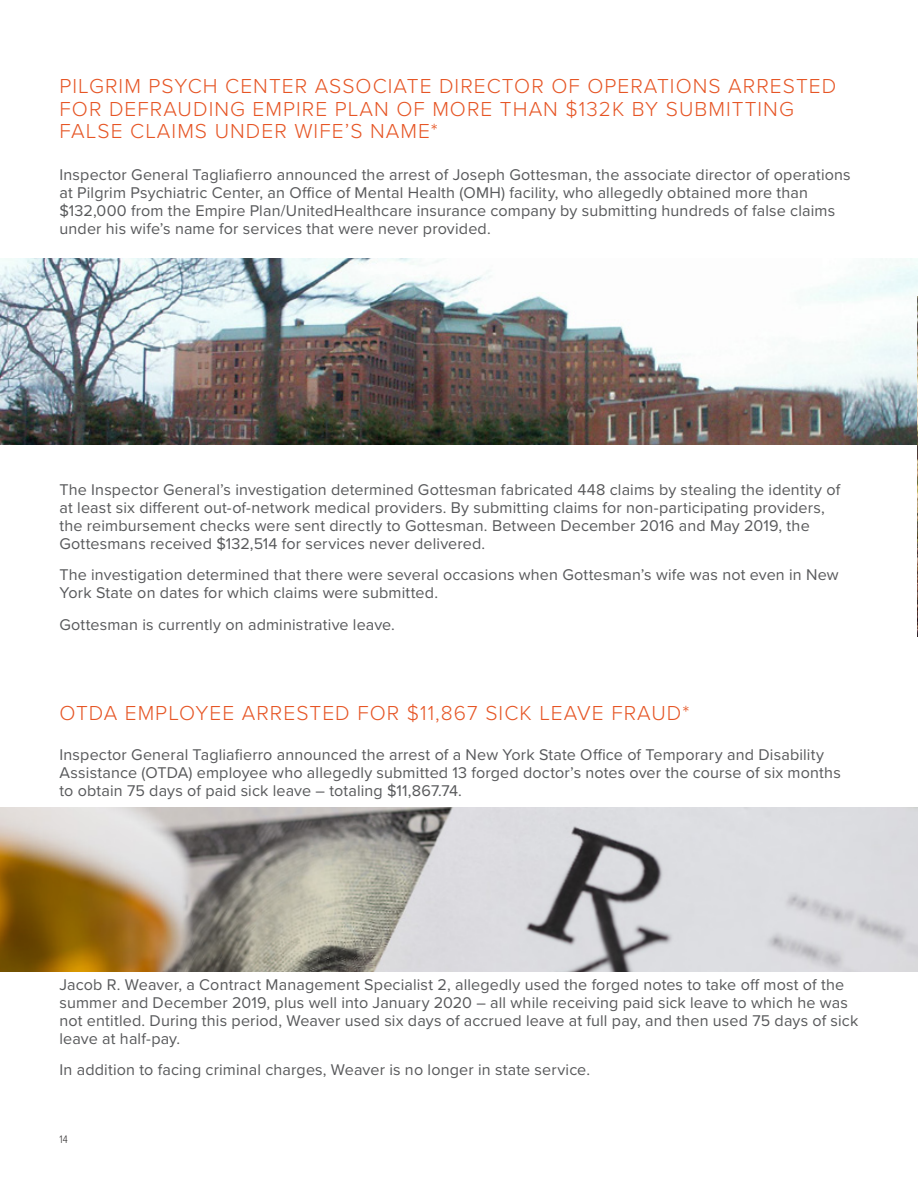
<style>
.page{position:relative;width:918px;height:1188px;background:#fff}
.page>*{position:absolute;margin:0;border:0;box-sizing:border-box;transform-origin:0 0}
.t1{font:300 21px/22.5px "Proxima Nova";letter-spacing:.05em;color:#e65525}
.Body_Copy{font:16.2px/18px "Proxima Nova";letter-spacing:.01em;color:#58595b}
.t2{font:300 11.25px "Proxima Nova Cond";color:#333132}
</style>
<div class="page">
<img style="left:0;top:259px;width:918px;height:186px">
<img style="left:917px;top:297px;width:1px;height:339px">
<img style="left:0;top:808px;width:918px;height:164px">
<h2 class="t1" style="left:60px;top:74px;width:778px">PILGRIM PSYCH CENTER ASSOCIATE DIRECTOR OF OPERATIONS ARRESTED<br>FOR DEFRAUDING EMPIRE PLAN OF MORE THAN $132K BY SUBMITTING<br>FALSE CLAIMS UNDER WIFE’S NAME*</h2>
<p class="Body_Copy" style="left:60px;top:165px;width:793px">Inspector General Tagliafierro announced the arrest of Joseph Gottesman, the associate director of operations at Pilgrim Psychiatric Center, an Office of Mental Health (OMH) facility, who allegedly obtained more than $132,000 from the Empire Plan/UnitedHealthcare insurance company by submitting hundreds of false claims under his wife’s name for services that were never provided.</p>
<p class="Body_Copy" style="left:60px;top:480px;width:782px">The Inspector General’s investigation determined Gottesman fabricated 448 claims by stealing the identity of at least six different out-of-network medical providers. By submitting claims for non-participating providers, the reimbursement checks were sent directly to Gottesman. Between December 2016 and May 2019, the Gottesmans received $132,514 for services never delivered.</p>
<p class="Body_Copy" style="left:60px;top:565px;width:781px">The investigation determined that there were several occasions when Gottesman’s wife was not even in New<br>York State on dates for which claims were submitted.</p>
<p class="Body_Copy" style="left:60px;top:615px;width:337px">Gottesman is currently on administrative leave.</p>
<h2 class="t1" style="left:60px;top:701px;width:631px">OTDA EMPLOYEE ARRESTED FOR $11,867 SICK LEAVE FRAUD*</h2>
<p class="Body_Copy" style="left:60px;top:745px;width:783px">Inspector General Tagliafierro announced the arrest of a New York State Office of Temporary and Disability<br>Assistance (OTDA) employee who allegedly submitted 13 forged doctor’s notes over the course of six months to obtain 75 days of paid sick leave – totaling $11,867.74.</p>
<p class="Body_Copy" style="left:60px;top:975px;width:800px">Jacob R. Weaver, a Contract Management Specialist 2, allegedly used the forged notes to take off most of the summer and December 2019, plus well into January 2020 – all while receiving paid sick leave to which he was not entitled. During this period, Weaver used six days of accrued leave at full pay, and then used 75 days of sick leave at half-pay.</p>
<p class="Body_Copy" style="left:60px;top:1060px;width:532px">In addition to facing criminal charges, Weaver is no longer in state service.</p>
<p class="t2" style="left:60px;top:1131px;width:10px">14</p>
</div>
